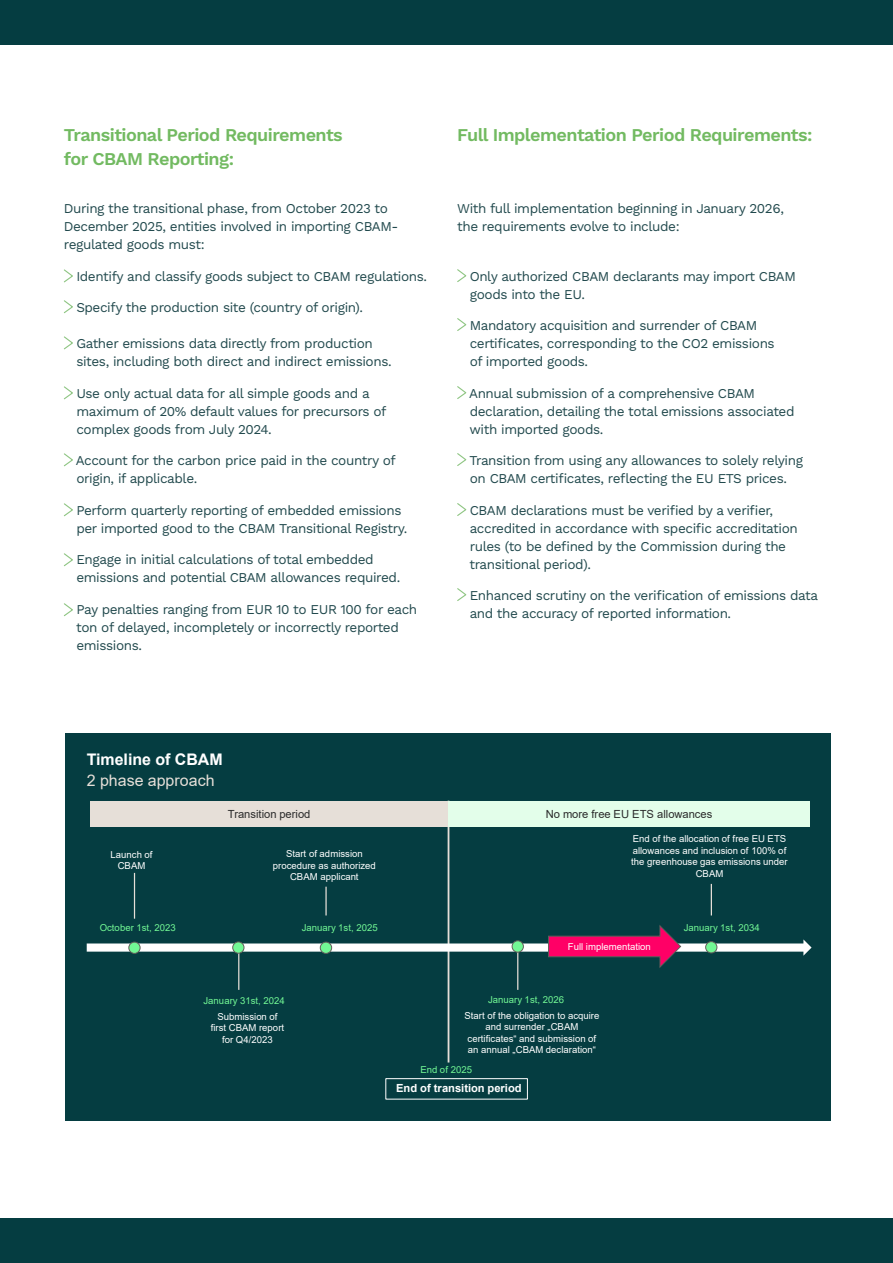
<style>
.page{position:relative;width:893px;height:1263px;background:#fff}
.page>*{position:absolute;margin:0;border:0;box-sizing:border-box;transform-origin:0 0}
.t1{font:600 18px/24px "Work Sans";letter-spacing:-.03em;color:#72ba61}
.t2{font:16.05px "Arial";color:#e6dfd8}
.t3{font:700 16.05px "Arial";color:#fff}
.t4{font:13.5px/18px "Work Sans";letter-spacing:-.03em;color:#21494d}
.t5{font:11.25px "Arial";color:#2b2b2b}
.t6{font:700 11.25px "Arial";color:#fff}
.t7{font:9.6px/11.6px "Arial";letter-spacing:.005em;color:#fff;text-align:center}
.t8{font:9.6px "Arial";letter-spacing:.005em;color:#72f895}
</style>
<div class="page">
<div style="left:0;top:0;width:893px;height:45px;background:#053d41"></div>
<div style="left:0;top:1218px;width:893px;height:45px;background:#053d41"></div>
<svg style="left:64px;top:269px;width:9px;height:14px"></svg>
<svg style="left:64px;top:300px;width:9px;height:14px"></svg>
<svg style="left:457px;top:269px;width:10px;height:13px"></svg>
<svg style="left:64px;top:336px;width:9px;height:14px"></svg>
<svg style="left:457px;top:318px;width:10px;height:13px"></svg>
<svg style="left:64px;top:386px;width:9px;height:14px"></svg>
<svg style="left:457px;top:386px;width:10px;height:13px"></svg>
<svg style="left:457px;top:453px;width:10px;height:13px"></svg>
<svg style="left:457px;top:503px;width:10px;height:13px"></svg>
<svg style="left:457px;top:588px;width:10px;height:13px"></svg>
<svg style="left:64px;top:453px;width:9px;height:14px"></svg>
<svg style="left:64px;top:503px;width:9px;height:14px"></svg>
<svg style="left:64px;top:553px;width:9px;height:14px"></svg>
<svg style="left:64px;top:603px;width:9px;height:14px"></svg>
<div style="left:65px;top:733px;width:765px;height:388px;background:#053d41"></div>
<hr style="left:448px;top:801px;width:1px;height:261px;background:#e6dfd8">
<div style="left:90px;top:801px;width:358px;height:25px;background:#e6dfd8"></div>
<hr style="left:134px;top:873px;width:1px;height:46px;background:#e6dfd8">
<hr style="left:325px;top:887px;width:2px;height:28px;background:#e6dfd8">
<hr style="left:711px;top:884px;width:1px;height:31px;background:#e6dfd8">
<hr style="left:238px;top:952px;width:1px;height:38px;background:#e6dfd8">
<div style="left:385px;top:1078px;width:143px;height:21px;border:1px solid #fff"></div>
<hr style="left:517px;top:952px;width:1px;height:38px;background:#e6dfd8">
<svg style="left:87px;top:924px;width:725px;height:45px"></svg>
<div style="left:448px;top:801px;width:362px;height:25px;background:#e3feea"></div>
<h1 class="t1" style="left:64px;top:124px;width:281px">Transitional Period Requirements for CBAM Reporting:</h1>
<p class="t4" style="left:64px;top:200px;width:336px">During the transitional phase, from October 2023 to<br>December 2025, entities involved in importing CBAM&shy;regulated goods must:</p>
<p class="t4" style="left:76px;top:268px;width:352px">Identify and classify goods subject to CBAM regulations.</p>
<p class="t4" style="left:76px;top:299px;width:288px">Specify the production site (country of origin).</p>
<p class="t4" style="left:76px;top:335px;width:317px">Gather emissions data directly from production sites, including both direct and indirect emissions.</p>
<p class="t4" style="left:76px;top:385px;width:312px">Use only actual data for all simple goods and a maximum of 20% default values for precursors of complex goods from July 2024.</p>
<p class="t4" style="left:76px;top:452px;width:322px">Account for the carbon price paid in the country of origin, if applicable.</p>
<p class="t4" style="left:76px;top:502px;width:332px">Perform quarterly reporting of embedded emissions per imported good to the CBAM Transitional Registry.</p>
<p class="t4" style="left:76px;top:551px;width:325px">Engage in initial calculations of total embedded emissions and potential CBAM allowances required.</p>
<p class="t4" style="left:76px;top:601px;width:343px">Pay penalties ranging from EUR 10 to EUR 100 for each ton of delayed, incompletely or incorrectly reported emissions.</p>
<h1 class="t1" style="left:457px;top:124px;width:357px">Full Implementation Period Requirements:</h1>
<p class="t4" style="left:457px;top:200px;width:328px">With full implementation beginning in January 2026, the requirements evolve to include:</p>
<p class="t4" style="left:470px;top:268px;width:328px">Only authorized CBAM declarants may import CBAM goods into the EU.</p>
<p class="t4" style="left:470px;top:317px;width:307px">Mandatory acquisition and surrender of CBAM certificates, corresponding to the CO2 emissions of imported goods.</p>
<p class="t4" style="left:469px;top:385px;width:327px">Annual submission of a comprehensive CBAM declaration, detailing the total emissions associated with imported goods.</p>
<p class="t4" style="left:469px;top:452px;width:335px">Transition from using any allowances to solely relying on CBAM certificates, reflecting the EU ETS prices.</p>
<p class="t4" style="left:469px;top:502px;width:330px">CBAM declarations must be verified by a verifier, accredited in accordance with specific accreditation rules (to be defined by the Commission during the transitional period).</p>
<p class="t4" style="left:470px;top:587px;width:350px">Enhanced scrutiny on the verification of emissions data and the accuracy of reported information.</p>
<p class="t3" style="left:87px;top:748px;width:138px">Timeline of CBAM</p>
<p class="t2" style="left:87px;top:770px;width:129px">2 phase approach</p>
<p class="t7" style="left:111px;top:848px;width:43px">Launch of<br>CBAM</p>
<p class="t5" style="left:228px;top:806px;width:84px">Transition period</p>
<p class="t7" style="left:273px;top:848px;width:104px">Start of admission procedure as authorized<br>CBAM applicant</p>
<p class="t5" style="left:546px;top:806px;width:168px">No more free EU ETS allowances</p>
<p class="t7" style="left:631px;top:833px;width:158px">End of the allocation of free EU ETS allowances and inclusion of 100% of the greenhouse gas emissions under<br>CBAM</p>
<p class="t8" style="left:100px;top:921px;width:78px">October 1st, 2023</p>
<p class="t8" style="left:203px;top:994px;width:83px">January 31st, 2024</p>
<p class="t7" style="left:211px;top:1010px;width:75px">Submission of first CBAM report for Q4/2023</p>
<p class="t8" style="left:302px;top:921px;width:78px">January 1st, 2025</p>
<p class="t8" style="left:684px;top:921px;width:78px">January 1st, 2034</p>
<p class="t7" style="left:568px;top:941px;width:84px">Full implementation</p>
<p class="t8" style="left:488px;top:993px;width:78px">January 1st, 2026</p>
<p class="t7" style="left:464px;top:1010px;width:136px">Start of the obligation to acquire and surrender „CBAM certificates“ and submission of an annual „CBAM declaration“</p>
<p class="t8" style="left:420px;top:1063px;width:53px">End of 2025</p>
<p class="t6" style="left:396px;top:1080px;width:127px">End of transition period</p>
</div>
